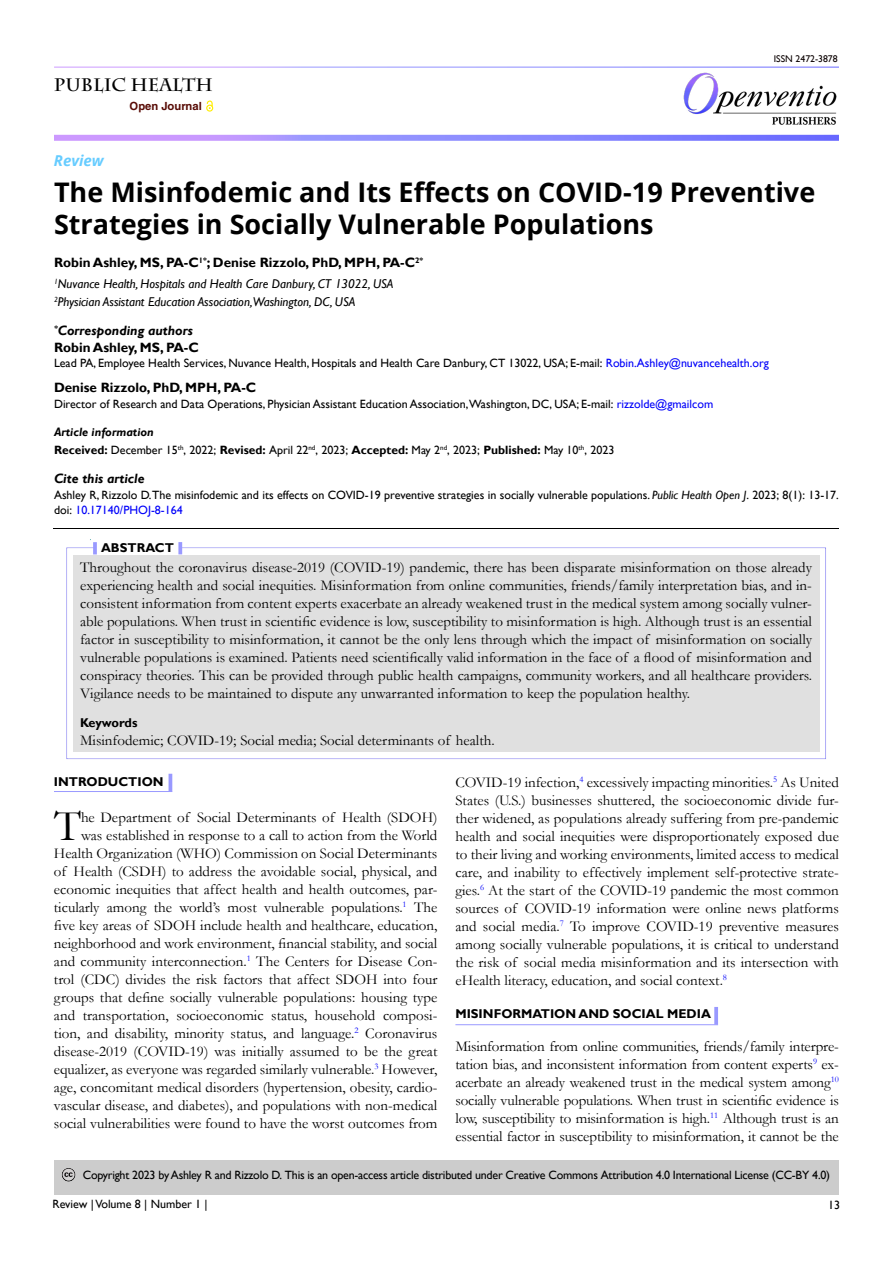
<style>
.page{position:relative;width:893px;height:1263px;background:#fff}
.page>*{position:absolute;margin:0;border:0;box-sizing:border-box;transform-origin:0 0}
.t1{font:43.8px "Garamond";color:#000}
.t2{font:700 27px/32.4px "Open Sans";color:#000}
.t3{font:700 18px "Charlemagne Std";color:#000}
.t4{font:15px/18px "Garamond";color:#000;text-align:justify}
.t5{font:italic 700 15px "Open Sans";color:#6cf}
.t6{font:700 13.5px "Gill Sans";color:#000}
.t7{font:italic 700 13.5px/16.5px "Gill Sans";color:#000}
.t8{font:italic 12.75px/18px "Gill Sans";color:#000101}
.t9{font:700 12.75px "Gill Sans";color:#000}
.t10{font:12px/18px "Gill Sans";color:#000}
.t11{font:12px "Gill Sans";letter-spacing:-.02em;color:#000}
.t12{font:700 11.25px "Helvetica LT Std";color:#580b05}
.t13{font:9.75px "Gill Sans";color:#0a0000}
.s1{font-style:normal}
.s2{color:#0000fa}
.s3{font-weight:700;font-style:italic}
.s4{font-weight:700}
.s5{color:#000101}
.s6{font-style:italic;color:#000101}
</style>
<div class="page">
<img style="left:683px;top:73px;width:154px;height:52px">
<svg style="left:54px;top:135px;width:785px;height:6px;background:#9b8eff"></svg>
<svg style="left:207px;top:100px;width:6px;height:10px"></svg>
<div style="left:41px;top:518px;width:810px;height:12px;background:#f6f1f3;opacity:.75"></div>
<div style="left:53px;top:538px;width:785px;height:222px;background:#f6f1f3;opacity:.75"></div>
<hr style="left:93px;top:542px;width:4px;height:12px;background:#a3a3ff">
<svg style="left:178px;top:542px;width:4px;height:12px"></svg>
<div style="left:54px;top:1160px;width:785px;height:35px;background:#ccc"></div>
<div style="left:49px;top:1157px;width:41px;height:25px;background:#f6f1f3;opacity:.75"></div>
<hr style="left:54px;top:791px;width:118px;height:1px;background:#99f">
<hr style="left:169px;top:774px;width:3px;height:17px;background:#99f">
<hr style="left:455px;top:1024px;width:263px;height:1px;background:#99f">
<svg style="left:714px;top:1007px;width:4px;height:17px"></svg>
<p class="t3" style="left:54px;top:74px;width:161px">PUBLIC hEALTH</p>
<p class="t5" style="left:54px;top:150px;width:51px">Review</p>
<p class="t12" style="left:130px;top:99px;width:74px">Open Journal</p>
<p class="t13" style="left:774px;top:53px;width:65px">ISSN 2472-3878</p>
<h2 class="t2" style="left:54px;top:175px;width:763px">The Misinfodemic and Its Effects on COVID-19 Preventive<br>Strategies in Socially Vulnerable Populations</h2>
<p class="t6" style="left:54px;top:254px;width:371px">Robin Ashley, MS, PA-C<sup>1*</sup>; Denise Rizzolo, PhD, MPH, PA-C<sup>2*</sup></p>
<p class="t8" style="left:54px;top:275px;width:341px"><sup>1</sup>Nuvance Health, Hospitals and Health Care Danbury, CT 13022, USA<br><sup>2</sup>Physician Assistant Education Association,Washington, DC, USA</p>
<p class="t7" style="left:54px;top:323px;width:146px"><sup>*</sup>Corresponding authors<br><span class="s1">Robin Ashley, MS, PA-C</span></p>
<p class="t10" style="left:54px;top:354px;width:716px">Lead PA, Employee Health Services, Nuvance Health, Hospitals and Health Care Danbury, CT 13022, USA; E-mail: <span class="s2">Robin.Ashley@nuvancehealth.org</span></p>
<p class="t6" style="left:54px;top:379px;width:204px">Denise Rizzolo, PhD, MPH, PA-C</p>
<p class="t10" style="left:54px;top:395px;width:661px">Director of Research and Data Operations, Physician Assistant Education Association,Washington, DC, USA; E-mail: <span class="s2">rizzolde@gmailcom</span></p>
<p class="t10" style="left:54px;top:423px;width:562px"><span class="s3">Article information<br></span><span class="s4">Received:</span> December 15<sup>th</sup>, 2022; <span class="s4">Revised:</span> April 22<sup>nd</sup>, 2023; <span class="s4">Accepted:</span> May 2<sup>nd</sup><span class="s5">, 2023</span>; <span class="s4">Published:</span> May 10<sup>th</sup><span class="s5">, 2023</span></p>
<p class="t7" style="left:54px;top:470px;width:92px">Cite this article</p>
<p class="t10" style="left:54px;top:488px;width:786px;line-height:14.4px">Ashley R, Rizzolo D. The misinfodemic and its effects on COVID-19 preventive strategies in socially vulnerable populations. <span class="s6">Public Health Open J</span>. 2023; 8(1): 13-17. doi: <span class="s2">10.17140/PHOJ-8-164</span></p>
<p class="t9" style="left:101px;top:540px;width:74px">ABSTRACT</p>
<p class="t4" style="left:80px;top:558px;width:733px">Throughout the coronavirus disease-2019 (COVID-19) pandemic, there has been disparate misinformation on those already experiencing health and social inequities. Misinformation from online communities, friends/family interpretation bias, and in&shy;consistent information from content experts exacerbate an already weakened trust in the medical system among socially vulner&shy;able populations. When trust in scientific evidence is low, susceptibility to misinformation is high. Although trust is an essential factor in susceptibility to misinformation, it cannot be the only lens through which the impact of misinformation on socially vulnerable populations is examined. Patients need scientifically valid information in the face of a flood of misinformation and conspiracy theories. This can be provided through public health campaigns, community workers, and all healthcare providers.<br>Vigilance needs to be maintained to dispute any unwarranted information to keep the population healthy.</p>
<p class="t9" style="left:80px;top:715px;width:59px">Keywords</p>
<p class="t4" style="left:80px;top:730px;width:416px">Misinfodemic; COVID-19; Social media; Social determinants of health.</p>
<p class="t9" style="left:54px;top:774px;width:111px">INTRODUCTION</p>
<h1 class="t1" style="left:54px;top:797px;width:28px">T</h1>
<p class="t4" style="left:455px;top:773px;width:385px">COVID-19 infection,<sup>4</sup> excessively impacting minorities.<sup>5</sup> As United States (U.S.) businesses shuttered, the socioeconomic divide fur&shy;ther widened, as populations already suffering from pre-pandemic health and social inequities were disproportionately exposed due to their living and working environments, limited access to medical care, and inability to effectively implement self-protective strate&shy;gies.<sup>6</sup> At the start of the COVID-19 pandemic the most common sources of COVID-19 information were online news platforms and social media.<sup>7</sup> To improve COVID-19 preventive measures among socially vulnerable populations, it is critical to understand the risk of social media misinformation and its intersection with eHealth literacy, education, and social context.<sup>8</sup></p>
<p class="t9" style="left:455px;top:1006px;width:257px">MISINFORMATION AND SOCIAL MEDIA</p>
<p class="t4" style="left:455px;top:1037px;width:385px">Misinformation from online communities, friends/family interpre&shy;tation bias, and inconsistent information from content experts<sup>9</sup> ex&shy;acerbate an already weakened trust in the medical system among<sup>10 </sup>socially vulnerable populations. When trust in scientific evidence is low, susceptibility to misinformation is high.<sup>11</sup> Although trust is an essential factor in susceptibility to misinformation, it cannot be the</p>
<p class="t4" style="left:54px;top:808px;width:385px;text-align:right">he Department of Social Determinants of Health (SDOH)<br>was established in response to a call to action from the World Health Organization (WHO) Commission on Social Determinants of Health (CSDH) to address the avoidable social, physical, and economic inequities that affect health and health outcomes, par&shy;ticularly among the world’s most vulnerable populations.<sup>1</sup> The five key areas of SDOH include health and healthcare, education, neighborhood and work environment, financial stability, and social and community interconnection.<sup>1</sup> The Centers for Disease Con&shy;trol (CDC) divides the risk factors that affect SDOH into four groups that define socially vulnerable populations: housing type and transportation, socioeconomic status, household composi&shy;tion, and disability, minority status, and language.<sup>2</sup> Coronavirus disease-2019 (COVID-19) was initially assumed to be the great equalizer, as everyone was regarded similarly vulnerable.<sup>3</sup> However, age, concomitant medical disorders (hypertension, obesity, cardio&shy;vascular disease, and diabetes), and populations with non-medical social vulnerabilities were found to have the worst outcomes from</p>
<p class="t11" style="left:83px;top:1168px;width:749px">Copyright 2023 by <span class="s5">Ashley R and Rizzolo D</span>. This is an open-access article distributed under Creative Commons Attribution 4.0 International License (CC-BY 4.0)</p>
<p class="t10" style="left:52px;top:1195px;width:157px">Review | Volume 8 | Number 1 |</p>
<p class="t10" style="left:828px;top:1196px;width:13px">13</p>
</div>
